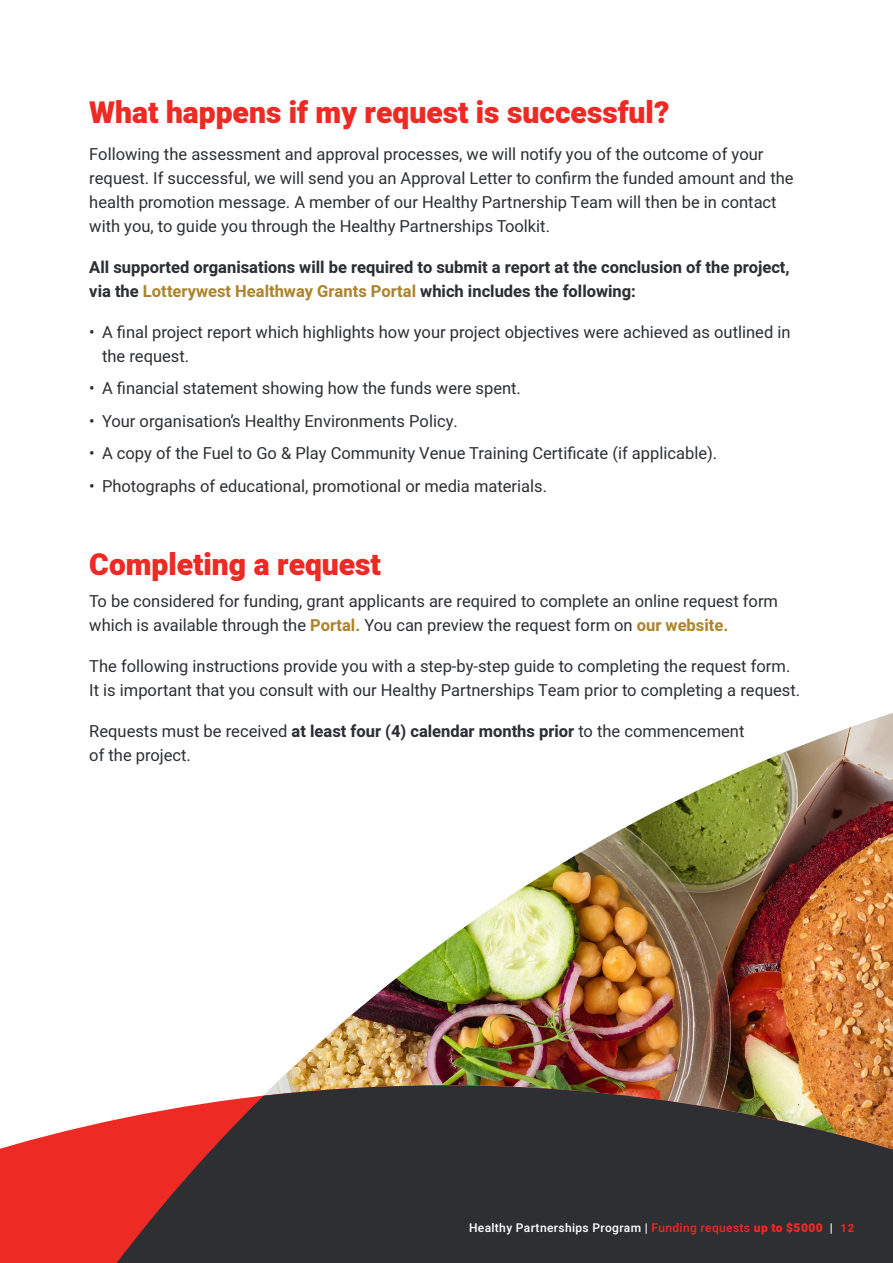
<style>
.page{position:relative;width:893px;height:1263px;background:#fff}
.page>*{position:absolute;margin:0;border:0;box-sizing:border-box;transform-origin:0 0}
.t1{font:900 30px "Heebo";color:#ed2a24}
.t2{font:16.5px/24px "Heebo";color:#2d2f32}
.t3{font:700 16.5px/24px "Heebo";color:#2d2f32}
.t4{font:500 12px "Heebo";letter-spacing:.03em;color:#fff}
.s1{color:#ae852d}
.s2{font-weight:700;color:#ae852d}
.s3{font-weight:700}
.s4{color:#ed2a24}
.s5{font-weight:900;color:#ed2a24}
.s6{font-weight:700;font-size:11.25px;color:#ed2a24}
</style>
<div class="page">
<img style="left:274px;top:713px;width:619px;height:372px">
<svg style="left:0;top:1085px;width:893px;height:178px;background:#5f3f3d"></svg>
<h1 class="t1" style="left:89px;top:91px;width:582px">What happens if my request is successful?</h1>
<p class="t2" style="left:89px;top:142px;width:706px">Following the assessment and approval processes, we will notify you of the outcome of your request. If successful, we will send you an Approval Letter to confirm the funded amount and the health promotion message. A member of our Healthy Partnership Team will then be in contact with you, to guide you through the Healthy Partnerships Toolkit.</p>
<p class="t3" style="left:89px;top:255px;width:702px">All supported organisations will be required to submit a report at the conclusion of the project, via the <span class="s1">Lotterywest Healthway Grants Portal</span> which includes the following:</p>
<p class="t2" style="left:102px;top:320px;width:690px;text-indent:-13px">• A final project report which highlights how your project objectives were achieved as outlined in the request.</p>
<p class="t2" style="left:89px;top:376px;width:433px">• A financial statement showing how the funds were spent.</p>
<p class="t2" style="left:89px;top:409px;width:370px">• Your organisation’s Healthy Environments Policy.</p>
<p class="t2" style="left:89px;top:441px;width:629px">• A copy of the Fuel to Go &amp; Play Community Venue Training Certificate (if applicable).</p>
<p class="t2" style="left:89px;top:474px;width:459px">• Photographs of educational, promotional or media materials.</p>
<h1 class="t1" style="left:89px;top:543px;width:293px">Completing a request</h1>
<p class="t2" style="left:89px;top:589px;width:690px">To be considered for funding, grant applicants are required to complete an online request form which is available through the <span class="s2">Portal.</span> You can preview the request form on <span class="s2">our website.</span></p>
<p class="t2" style="left:89px;top:654px;width:712px">The following instructions provide you with a step-by-step guide to completing the request form.<br>It is important that you consult with our Healthy Partnerships Team prior to completing a request.</p>
<p class="t2" style="left:89px;top:719px;width:657px">Requests must be received <span class="s3">at least four (4) calendar months prior</span> to the commencement of the project.</p>
<p class="t4" style="left:469px;top:1219px;width:387px">Healthy Partnerships Program | <span class="s4">Funding requests</span> <span class="s5">up to $5000</span> | <span class="s6">12</span></p>
</div>
